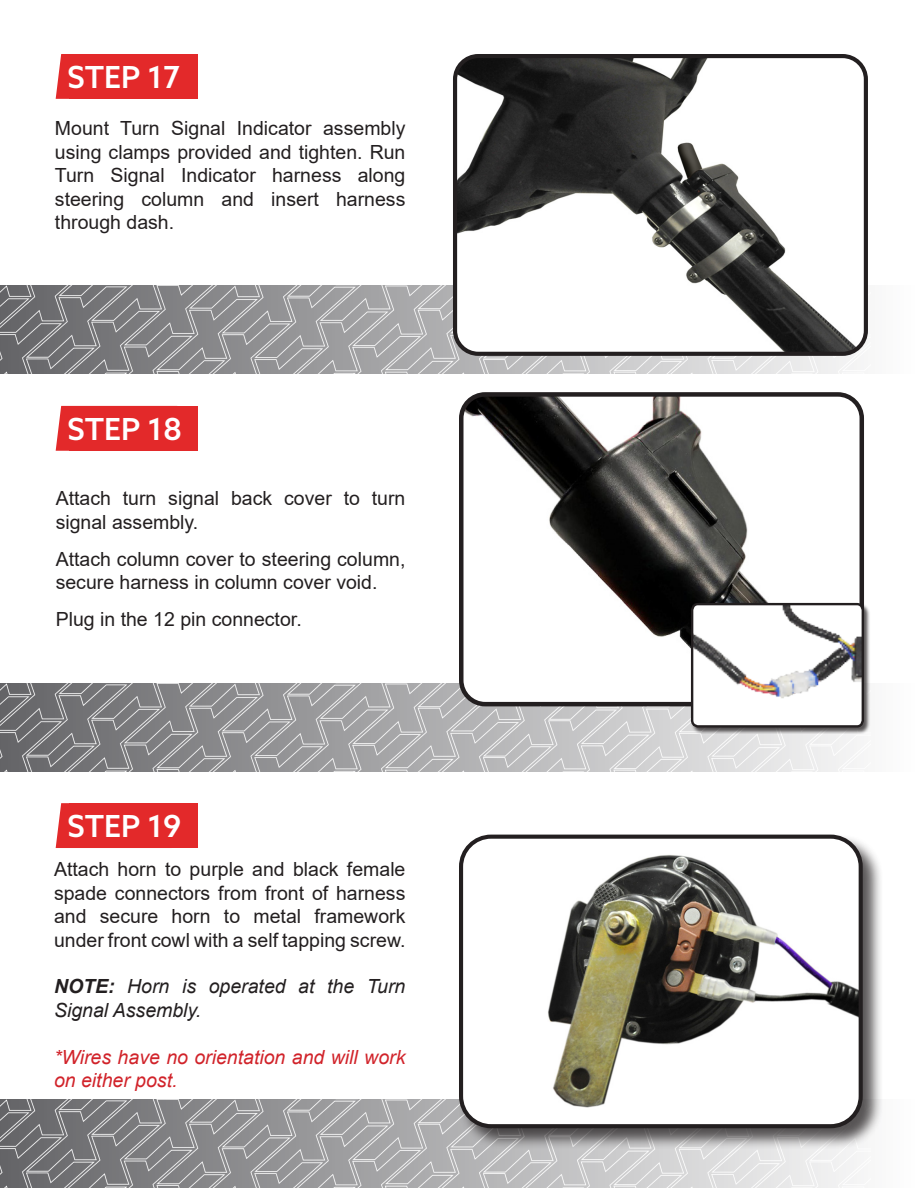
<style>
.page{position:relative;width:918px;height:1188px;background:#fff}
.page>*{position:absolute;margin:0;border:0;box-sizing:border-box;transform-origin:0 0}
.t1{font:500 30.45px "Azo Sans";color:#fff}
.t2{font:19.5px/23.4px "Arial";color:#231f20;text-align:justify}
.t3{font:italic 19.5px/23.4px "Arial";color:#d1232a}
.t4{font:italic 19.5px/23.4px "Arial";color:#231f20}
.s1{font-weight:700}
</style>
<div class="page">
<div style="left:0;top:285px;width:918px;height:88px;background:#fafafa"></div>
<img style="left:0;top:285px;width:836px;height:88px">
<div style="left:0;top:683px;width:918px;height:88px;background:#fafafa"></div>
<img style="left:0;top:683px;width:842px;height:89px">
<div style="left:0;top:1100px;width:918px;height:88px;background:#fafafa"></div>
<img style="left:0;top:1100px;width:839px;height:88px">
<img style="left:455px;top:59px;width:408px;height:295px">
<div style="left:453px;top:54px;width:415px;height:302px;border:4px solid #231f20;border-radius:23px"></div>
<img style="left:461px;top:397px;width:398px;height:307px">
<div style="left:459px;top:392px;width:405px;height:314px;border:4px solid #231f20;border-radius:24px"></div>
<svg style="left:56px;top:54px;width:13px;height:45px"></svg>
<div style="left:69px;top:54px;width:128px;height:45px;background:#e3292a"></div>
<svg style="left:56px;top:406px;width:13px;height:45px"></svg>
<div style="left:69px;top:406px;width:128px;height:45px;background:#e3292a"></div>
<svg style="left:56px;top:803px;width:13px;height:45px"></svg>
<div style="left:69px;top:803px;width:128px;height:45px;background:#e3292a"></div>
<div style="left:691px;top:603px;width:180px;height:131px;background:#231f20;opacity:.75"></div>
<img style="left:692px;top:604px;width:171px;height:121px">
<div style="left:691px;top:603px;width:173px;height:125px;border:2px solid #231f20;border-radius:6px"></div>
<div style="left:458px;top:834px;width:426px;height:316px;background:#231f20;opacity:.75"></div>
<img style="left:461px;top:837px;width:400px;height:289px">
<div style="left:459px;top:835px;width:404px;height:293px;border:4px solid #231f20;border-radius:30px"></div>
<p class="t1" style="left:67px;top:57px;width:114px">STEP 17</p>
<p class="t2" style="left:55px;top:117px;width:352px">Mount Turn Signal Indicator assembly using clamps provided and tighten. Run Turn Signal Indicator harness along steering column and insert harness through dash.</p>
<p class="t1" style="left:67px;top:409px;width:116px">STEP 18</p>
<p class="t2" style="left:56px;top:487px;width:351px">Attach turn signal back cover to turn signal assembly.</p>
<p class="t2" style="left:56px;top:547px;width:351px">Attach column cover to steering column, secure harness in column cover void.</p>
<p class="t2" style="left:56px;top:607px;width:248px">Plug in the 12 pin connector.</p>
<p class="t1" style="left:67px;top:806px;width:116px">STEP 19</p>
<p class="t2" style="left:54px;top:858px;width:353px">Attach horn to purple and black female spade connectors from front of harness and secure horn to metal framework under front cowl with a self tapping screw.</p>
<p class="t4" style="left:54px;top:975px;width:353px"><span class="s1">NOTE:</span> Horn is operated at the Turn<br>Signal Assembly.</p>
<p class="t3" style="left:54px;top:1045px;width:353px">*Wires have no orientation and will work on either post.</p>
</div>
